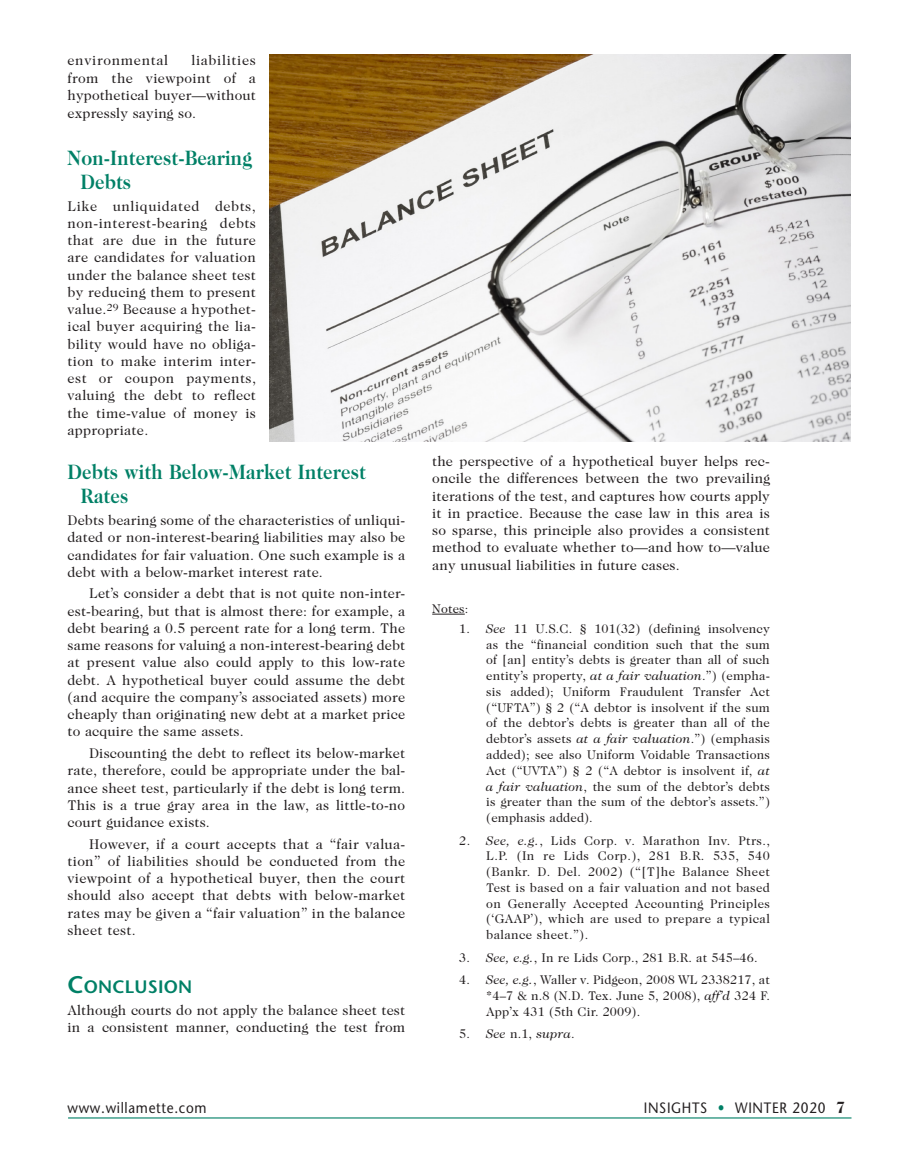
<style>
.page{position:relative;width:905px;height:1175px;background:#fff}
.page>*{position:absolute;margin:0;border:0;box-sizing:border-box;transform-origin:0 0}
.Sub_Heads_Caslon{font:700 21px/24px "Caslon Two Twenty Four";letter-spacing:.01em;color:#008066;scale:.9 1}
.Sub_Heads_Stone{font:600 18px "Stone Sans";letter-spacing:.015em;color:#008066}
.t1{font:15px "Stone Sans";letter-spacing:.05em;color:#231f20;scale:.9 1}
.body__Intro_Paragr{font:14.25px/17.2px "Caslon Two Twenty Four";letter-spacing:.01em;color:#231f20;text-align:justify}
.body{font:14.25px/17.2px "Caslon Two Twenty Four";letter-spacing:.01em;color:#231f20;text-align:justify}
.body-2{font:14.25px "Caslon Two Twenty Four";letter-spacing:.045em;color:#231f20}
.body_w_bullets{font:12.75px/15.8px "Caslon Two Twenty Four";letter-spacing:.01em;color:#231f20;text-align:justify}
.body_w_bullets-2{font:italic 12.75px "Caslon Two Twenty Four";letter-spacing:.01em;color:#231f20}
.body__Intro_Paragr-2{font:12.75px "Caslon Two Twenty Four";letter-spacing:.01em;color:#231f20}
.s1{font-size:24px}
.s2{font-style:italic}
.s3{font-style:normal}
.s4{color:#008066}
.s5{font-family:"Caslon Two Twenty Four";font-weight:700;font-size:16.5px}
</style>
<div class="page">
<hr style="left:68px;top:1117px;width:783px;height:1px;background:#008066">
<hr style="left:432px;top:614px;width:33px;height:1px;background:#231f20">
<img style="left:269px;top:54px;width:581px;height:387px">
<p class="body" style="left:68px;top:51px;width:190px;line-height:17.7px;text-indent:124px">liabilities from the viewpoint of a hypothetical buyer—without expressly saying so.</p>
<p class="Sub_Heads_Caslon" style="left:80px;top:145px;width:192px;text-indent:-13px">Non-Interest-Bearing<br>Debts</p>
<p class="body__Intro_Paragr" style="left:68px;top:197px;width:190px">Like unliquidated debts, non-interest-bearing debts that are due in the future are candidates for valuation under the balance sheet test by reducing them to present value.<sup>29</sup> Because a hypothet&shy;ical buyer acquiring the lia&shy;bility would have no obliga&shy;tion to make interim inter&shy;est or coupon payments, valuing the debt to reflect the time-value of money is appropriate.</p>
<p class="Sub_Heads_Caslon" style="left:80px;top:460px;width:318px;text-indent:-13px">Debts with Below-Market Interest<br>Rates</p>
<p class="body__Intro_Paragr" style="left:68px;top:511px;width:339px">Debts bearing some of the characteristics of unliqui&shy;dated or non-interest-bearing liabilities may also be candidates for fair valuation. One such example is a debt with a below-market interest rate.</p>
<p class="body" style="left:68px;top:585px;width:339px;text-indent:22px">Let’s consider a debt that is not quite non-inter&shy;est-bearing, but that is almost there: for example, a debt bearing a 0.5 percent rate for a long term. The same reasons for valuing a non-interest-bearing debt at present value also could apply to this low-rate debt. A hypothetical buyer could assume the debt (and acquire the company’s associated assets) more cheaply than originating new debt at a market price to acquire the same assets.</p>
<p class="body" style="left:68px;top:744px;width:339px;text-indent:22px">Discounting the debt to reflect its below-market rate, therefore, could be appropriate under the bal&shy;ance sheet test, particularly if the debt is long term.<br>This is a true gray area in the law, as little-to-no court guidance exists.</p>
<p class="body" style="left:68px;top:835px;width:339px;text-indent:22px">However, if a court accepts that a “fair valua&shy;tion” of liabilities should be conducted from the viewpoint of a hypothetical buyer, then the court should also accept that debts with below-market rates may be given a “fair valuation” in the balance sheet test.</p>
<p class="body-2" style="left:68px;top:52px;width:102px">environmental</p>
<p class="Sub_Heads_Stone" style="left:68px;top:975px;width:126px"><span class="s1">C</span>ONCLUSION</p>
<p class="body__Intro_Paragr" style="left:68px;top:1001px;width:339px">Although courts do not apply the balance sheet test in a consistent manner, conducting the test from</p>
<p class="body__Intro_Paragr" style="left:432px;top:452px;width:339px">the perspective of a hypothetical buyer helps rec&shy;oncile the differences between the two prevailing iterations of the test, and captures how courts apply it in practice. Because the case law in this area is so sparse, this principle also provides a consistent method to evaluate whether to—and how to—value any unusual liabilities in future cases.</p>
<p class="body__Intro_Paragr-2" style="left:432px;top:601px;width:38px">Notes:</p>
<p class="body_w_bullets" style="left:486px;top:620px;width:285px;text-indent:-27px">1. <span class="s2">See</span> 11 U.S.C. § 101(32) (defining insolvency as the “financial condition such that the sum of [an] entity’s debts is greater than all of such entity’s property, <span class="s2">at a fair valuation</span>.”) (empha&shy;sis added); Uniform Fraudulent Transfer Act (“UFTA”) § 2 (“A debtor is insolvent if the sum of the debtor’s debts is greater than all of the debtor’s assets <span class="s2">at a fair valuation</span>.”) (emphasis added); see also Uniform Voidable Transactions Act (“UVTA”) § 2 (“A debtor is insolvent if, <span class="s2">at a fair valuation</span>, the sum of the debtor’s debts is greater than the sum of the debtor’s assets.”) (emphasis added).</p>
<p class="body_w_bullets" style="left:486px;top:832px;width:285px;text-indent:-27px">2. <span class="s2">See, e.g.</span>, Lids Corp. v. Marathon Inv. Ptrs., L.P. (In re Lids Corp.), 281 B.R. 535, 540 (Bankr. D. Del. 2002) (“[T]he Balance Sheet Test is based on a fair valuation and not based on Generally Accepted Accounting Principles (‘GAAP’), which are used to prepare a typical balance sheet.”).</p>
<p class="body_w_bullets" style="left:459px;top:949px;width:300px">3. <span class="s2">See, e.g.</span>, In re Lids Corp., 281 B.R. at 545–46.</p>
<p class="body_w_bullets" style="left:486px;top:971px;width:285px;text-indent:-27px">4. <span class="s2">See, e.g.</span>, Waller v. Pidgeon, 2008 WL 2338217, at *4–7 &amp; n.8 (N.D. Tex. June 5, 2008), <span class="s2">aff’d</span> 324 F.<br>App’x 431 (5th Cir. 2009).</p>
<p class="body_w_bullets-2" style="left:459px;top:1026px;width:117px"><span class="s3">5.</span> See <span class="s3">n.1,</span> supra<span class="s3">.</span></p>
<p class="t1" style="left:68px;top:1098px;width:156px">www.willamette.com</p>
<p class="t1" style="left:643px;top:1098px;width:225px">INSIGHTS <span class="s4">•</span> WINTER 2020 <span class="s5">7</span></p>
</div>
